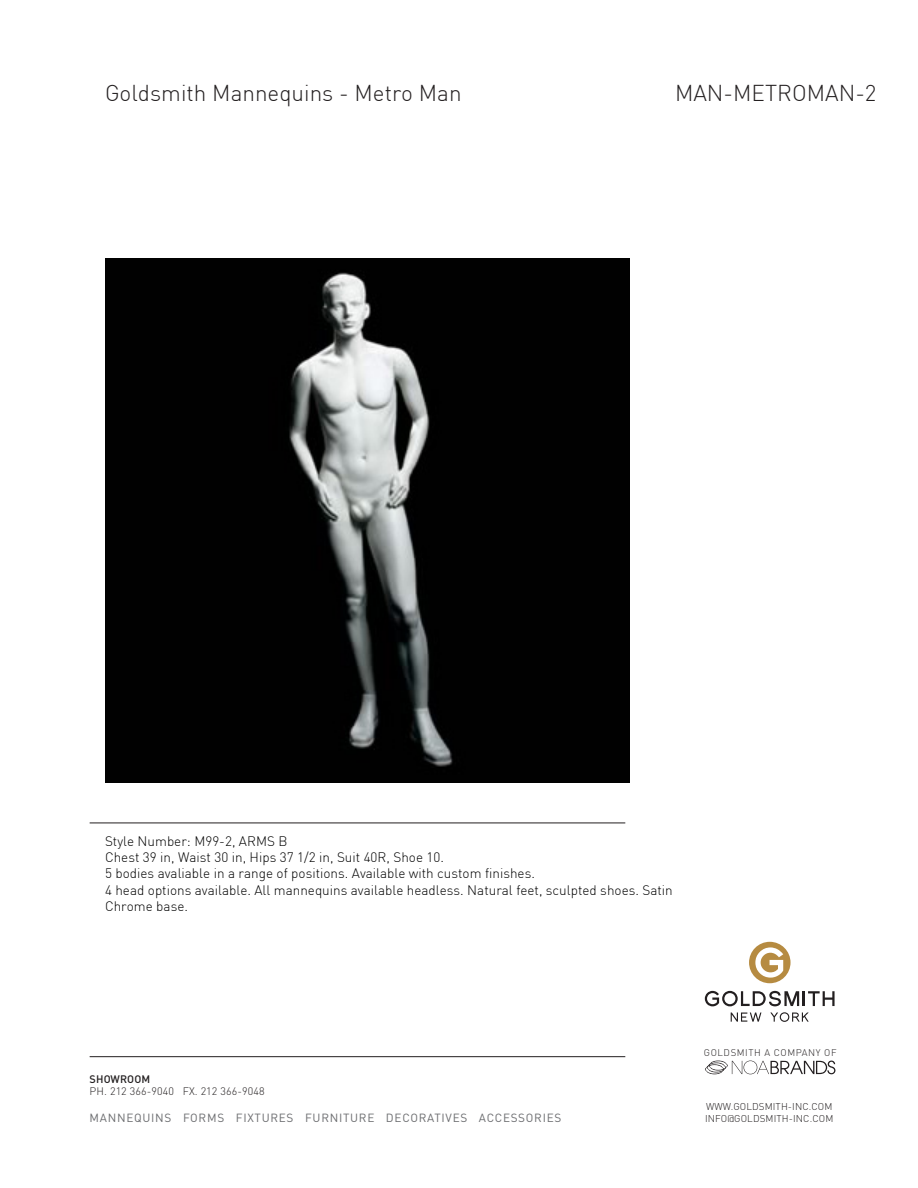
<style>
.page{position:relative;width:918px;height:1188px;background:#fff}
.page>*{position:absolute;margin:0;border:0;box-sizing:border-box;transform-origin:0 0}
.t1{font:300 22.5px "DIN Pro";color:#231f20}
.t2{font:300 13.5px/16.2px "DIN Pro";color:#000}
.t3{font:11.7px "DIN";letter-spacing:.06em;color:#6c6d70}
.t4{font:300 10.8px "DIN";letter-spacing:.01em;color:#231f20}
.t5{font:500 10.8px "DIN";letter-spacing:.01em;color:#231f20}
.t6{font:300 9.75px "DIN";letter-spacing:.01em;color:#231f20}
.t7{font:300 9.6px "DIN";letter-spacing:.06em;color:#231f20}
</style>
<div class="page">
<hr style="left:90px;top:823px;width:535px;height:1px;background:#231f20">
<hr style="left:90px;top:1056px;width:535px;height:1px;background:#231f20">
<div style="left:749px;top:942px;width:42px;height:41px;background:#b68b41;border-radius:50%"></div>
<svg style="left:705px;top:991px;width:130px;height:15px"></svg>
<svg style="left:731px;top:1013px;width:30px;height:9px"></svg>
<svg style="left:770px;top:1012px;width:39px;height:10px"></svg>
<svg style="left:755px;top:947px;width:28px;height:31px"></svg>
<svg style="left:705px;top:1061px;width:130px;height:13px"></svg>
<img style="left:105px;top:258px;width:525px;height:525px">
<h1 class="t1" style="left:105px;top:83px;width:358px">Goldsmith Mannequins - Metro Man</h1>
<h1 class="t1" style="left:675px;top:83px;width:203px">MAN-METROMAN-2</h1>
<p class="t2" style="left:105px;top:834px;width:569px">Style Number: M99-2, ARMS B<br>Chest 39 in, Waist 30 in, Hips 37 1/2 in, Suit 40R, Shoe 10.<br>5 bodies avaliable in a range of positions. Available with custom finishes.<br>4 head options available. All mannequins available headless. Natural feet, sculpted shoes. Satin Chrome base.</p>
<p class="t5" style="left:90px;top:1072px;width:62px">SHOWROOM</p>
<p class="t4" style="left:90px;top:1085px;width:177px">PH. 212 366-9040 FX. 212 366-9048</p>
<p class="t3" style="left:90px;top:1110px;width:473px">MANNEQUINS FORMS FIXTURES FURNITURE DECORATIVES ACCESSORIES</p>
<p class="t7" style="left:704px;top:1047px;width:134px">GOLDSMITH A COMPANY OF</p>
<p class="t6" style="left:706px;top:1100px;width:128px">WWW.GOLDSMITH-INC.COM</p>
<p class="t6" style="left:705px;top:1112px;width:130px">INFO@GOLDSMITH-INC.COM</p>
</div>
